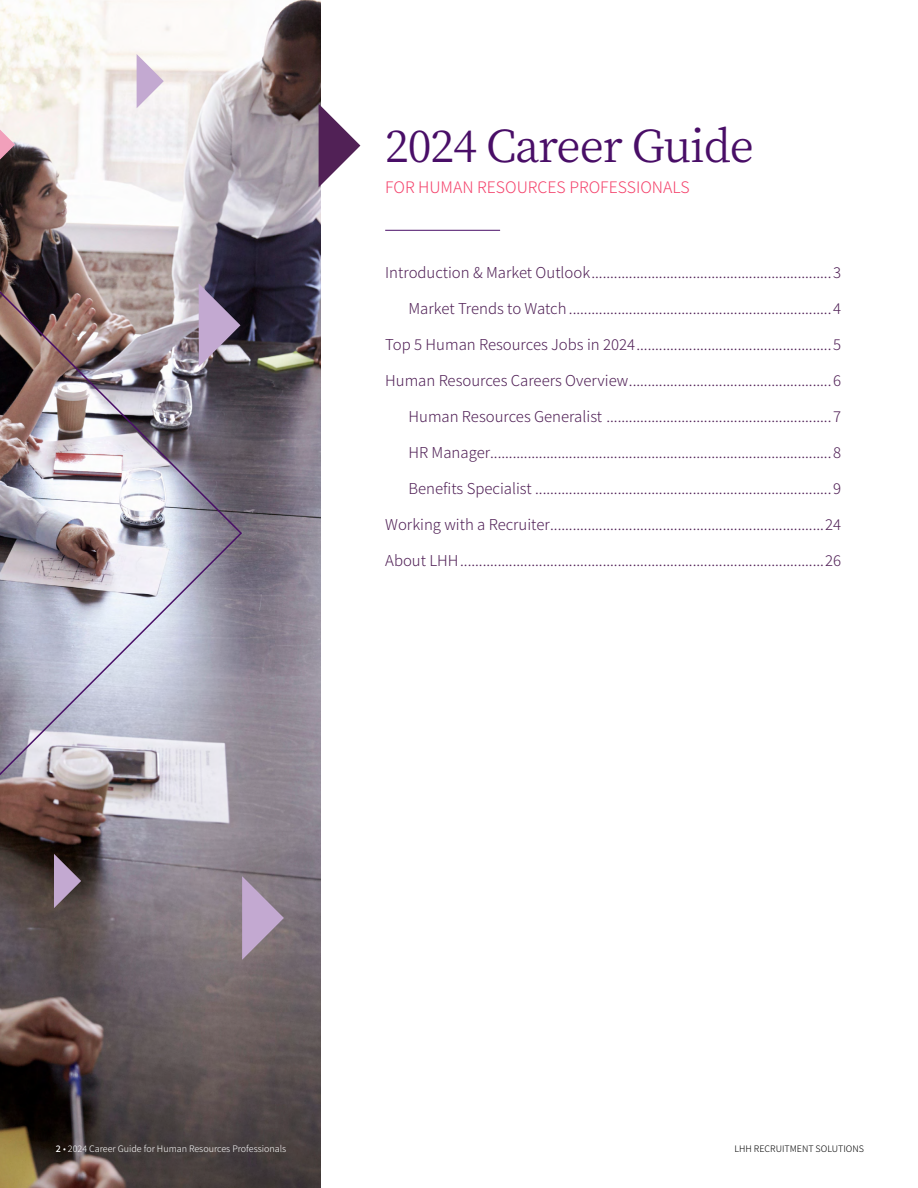
<style>
.page{position:relative;width:918px;height:1188px;background:#fff}
.page>*{position:absolute;margin:0;border:0;box-sizing:border-box;transform-origin:0 0}
.t1{font:44.1px "Noto Serif JP";letter-spacing:-.025em;color:#490e67}
.t2{font:300 15.9px "Noto Sans JP";color:#f4436c}
.t3{font:300 15px "Noto Sans JP";color:#502056}
.t4{font:300 9px "Noto Sans JP";color:#fff}
.t5{font:300 9px "Noto Sans JP";color:#000}
.s1{font-weight:500}
</style>
<div class="page">
<img style="left:243px;top:0;width:78px;height:1188px">
<img style="left:0;top:0;width:243px;height:1188px">
<svg style="left:199px;top:283px;width:42px;height:84px;background:#867791"></svg>
<svg style="left:242px;top:876px;width:42px;height:84px;background:#a18fa5"></svg>
<svg style="left:54px;top:854px;width:27px;height:54px"></svg>
<svg style="left:0;top:130px;width:15px;height:30px"></svg>
<svg style="left:137px;top:54px;width:27px;height:54px"></svg>
<svg style="left:319px;top:104px;width:41px;height:83px"></svg>
<hr style="left:385px;top:230px;width:115px;height:1px;background:#490e67">
<h1 class="t1" style="left:385px;top:121px;width:370px">2024 Career Guide</h1>
<p class="t2" style="left:385px;top:179px;width:306px">FOR HUMAN RESOURCES PROFESSIONALS</p>
<p class="t3" style="left:385px;top:264px;width:457px">Introduction &amp; Market Outlook................................................................3</p>
<p class="t3" style="left:409px;top:300px;width:434px">Market Trends to Watch ......................................................................4</p>
<p class="t3" style="left:385px;top:336px;width:457px">Top 5 Human Resources Jobs in 2024....................................................5</p>
<p class="t3" style="left:385px;top:372px;width:457px">Human Resources Careers Overview......................................................6</p>
<p class="t3" style="left:409px;top:408px;width:434px">Human Resources Generalist ............................................................7</p>
<p class="t3" style="left:409px;top:444px;width:434px">HR Manager...........................................................................................8</p>
<p class="t3" style="left:409px;top:480px;width:434px">Benefits Specialist ...............................................................................9</p>
<p class="t3" style="left:385px;top:516px;width:457px">Working with a Recruiter.........................................................................24</p>
<p class="t3" style="left:385px;top:552px;width:457px">About LHH.................................................................................................26</p>
<p class="t4" style="left:56px;top:1144px;width:232px"><span class="s1">2</span> • 2024 Career Guide for Human Resources Professionals</p>
<p class="t5" style="left:735px;top:1144px;width:131px">LHH RECRUITMENT SOLUTIONS</p>
</div>
